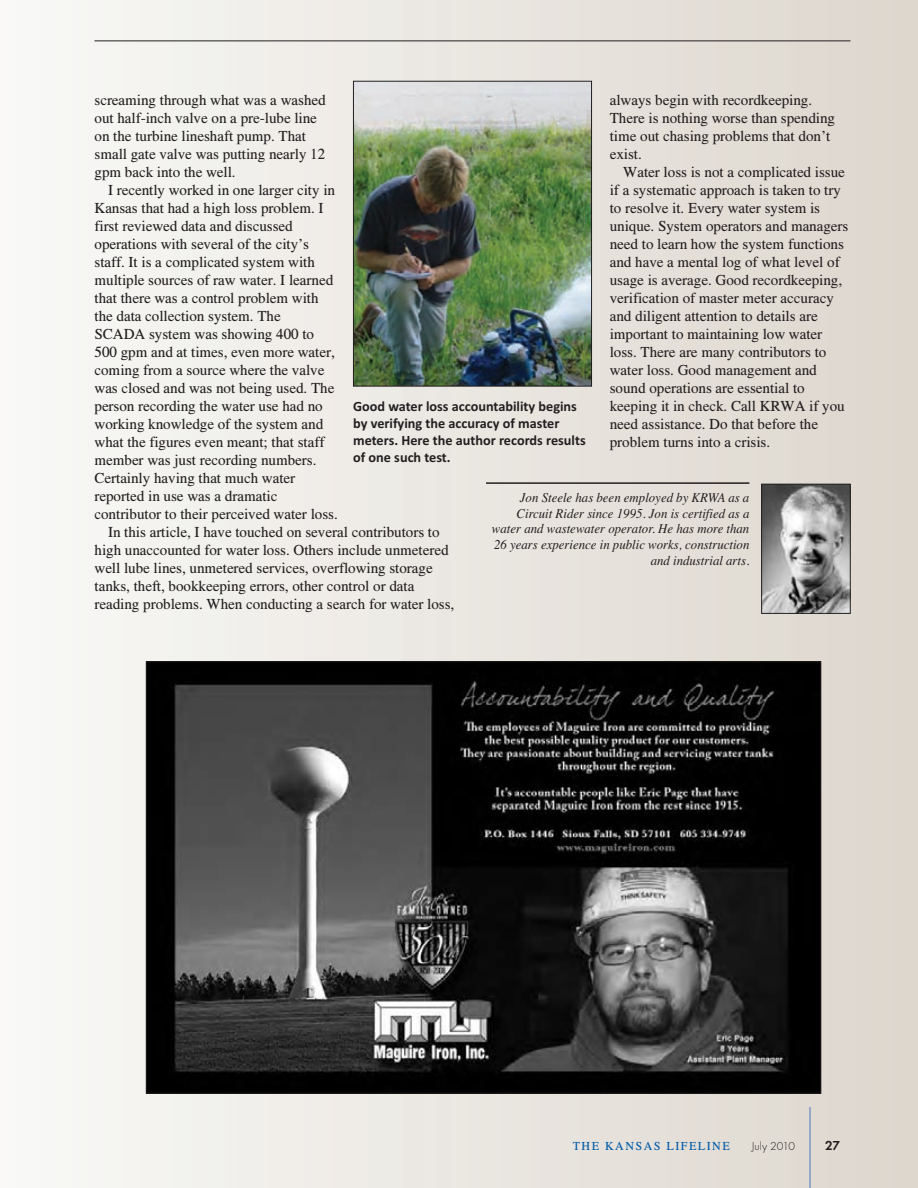
<style>
.page{position:relative;width:918px;height:1188px;background:#fff}
.page>*{position:absolute;margin:0;border:0;box-sizing:border-box;transform-origin:0 0}
.t1{font:15px/18px "Times CSATT";color:#231f20}
.t2{font:700 14.25px/17.1px "Calibri";color:#231f20}
.t3{font:italic 13.5px/15.8px "Times";color:#231f20;text-align:right;scale:.95 1}
.t4{font:600 13.5px "Futura T";color:#231f20}
.t5{font:12px "Times CSATT";letter-spacing:.125em;color:#015ba9}
.t6{font:300 12px "Futura T";color:#231f20}
</style>
<div class="page">
<div style="left:0;top:0;width:918px;height:1188px;background:linear-gradient(to right,#f7f7f6,#dbd4cb)"></div>
<img style="left:355px;top:83px;width:235px;height:301px">
<div style="left:353px;top:81px;width:239px;height:305px;border:1px solid #231f20"></div>
<hr style="left:486px;top:482px;width:263px;height:2px;background:#231f20">
<img style="left:763px;top:486px;width:85px;height:126px">
<div style="left:761px;top:484px;width:89px;height:130px;border:1px solid #231f20"></div>
<img style="left:148px;top:663px;width:671px;height:429px">
<hr style="left:810px;top:1107px;width:1px;height:81px;background:#4975b9">
<hr style="left:94px;top:40px;width:756px;height:1px;background:#231f20">
<svg style="left:0;top:0;width:1px;height:1188px"></svg>
<p class="t1" style="left:610px;top:92px;width:227px">always begin with recordkeeping.<br>There is nothing worse than spending time out chasing problems that don’t exist.</p>
<p class="t1" style="left:610px;top:164px;width:240px;text-indent:14px">Water loss is not a complicated issue if a systematic approach is taken to try to resolve it. Every water system is unique. System operators and managers need to learn how the system functions and have a mental log of what level of usage is average. Good recordkeeping, verification of master meter accuracy and diligent attention to details are important to maintaining low water loss. There are many contributors to water loss. Good management and sound operations are essential to keeping it in check. Call KRWA if you need assistance. Do that before the problem turns into a crisis.</p>
<p class="t1" style="left:95px;top:92px;width:233px">screaming through what was a washed out half-inch valve on a pre-lube line on the turbine lineshaft pump. That small gate valve was putting nearly 12 gpm back into the well.</p>
<p class="t1" style="left:108px;top:182px;width:229px">I recently worked in one larger city in</p>
<p class="t1" style="left:95px;top:200px;width:231px">Kansas that had a high loss problem. I</p>
<p class="t1" style="left:95px;top:218px;width:200px">first reviewed data and discussed</p>
<p class="t1" style="left:95px;top:236px;width:216px">operations with several of the city’s</p>
<p class="t1" style="left:95px;top:254px;width:222px">staff. It is a complicated system with</p>
<p class="t1" style="left:95px;top:272px;width:240px">multiple sources of raw water. I learned</p>
<p class="t1" style="left:95px;top:290px;width:226px">that there was a control problem with</p>
<p class="t1" style="left:95px;top:308px;width:188px">the data collection system. The</p>
<p class="t1" style="left:95px;top:326px;width:221px">SCADA system was showing 400 to</p>
<p class="t1" style="left:95px;top:344px;width:242px">500 gpm and at times, even more water,</p>
<p class="t1" style="left:95px;top:362px;width:231px">coming from a source where the valve</p>
<p class="t1" style="left:95px;top:380px;width:241px">was closed and was not being used. The</p>
<p class="t1" style="left:95px;top:398px;width:230px">person recording the water use had no</p>
<p class="t1" style="left:95px;top:416px;width:230px">working knowledge of the system and</p>
<p class="t1" style="left:95px;top:434px;width:231px">what the figures even meant; that staff</p>
<p class="t1" style="left:95px;top:452px;width:224px">member was just recording numbers.</p>
<p class="t1" style="left:95px;top:470px;width:202px">Certainly having that much water</p>
<p class="t1" style="left:95px;top:488px;width:184px">reported in use was a dramatic</p>
<p class="t1" style="left:95px;top:506px;width:245px">contributor to their perceived water loss.</p>
<p class="t1" style="left:108px;top:524px;width:333px">In this article, I have touched on several contributors to</p>
<p class="t1" style="left:95px;top:542px;width:356px">high unaccounted for water loss. Others include unmetered</p>
<p class="t1" style="left:95px;top:560px;width:340px">well lube lines, unmetered services, overflowing storage</p>
<p class="t1" style="left:95px;top:578px;width:321px">tanks, theft, bookkeeping errors, other control or data</p>
<p class="t1" style="left:95px;top:596px;width:361px">reading problems. When conducting a search for water loss,</p>
<p class="t2" style="left:353px;top:398px;width:234px">Good water loss accountability begins by verifying the accuracy of master meters. Here the author records results of one such test.</p>
<p class="t3" style="left:492px;top:491px;width:273px">Jon Steele has been employed by KRWA as a Circuit Rider since 1995. Jon is certified as a water and wastewater operator. He has more than 26 years experience in public works, construction and industrial arts.</p>
<p class="t5" style="left:573px;top:1141px;width:158px">THE KANSAS LIFELINE</p>
<p class="t6" style="left:751px;top:1141px;width:45px">July 2010</p>
<p class="t4" style="left:825px;top:1140px;width:17px">27</p>
</div>
